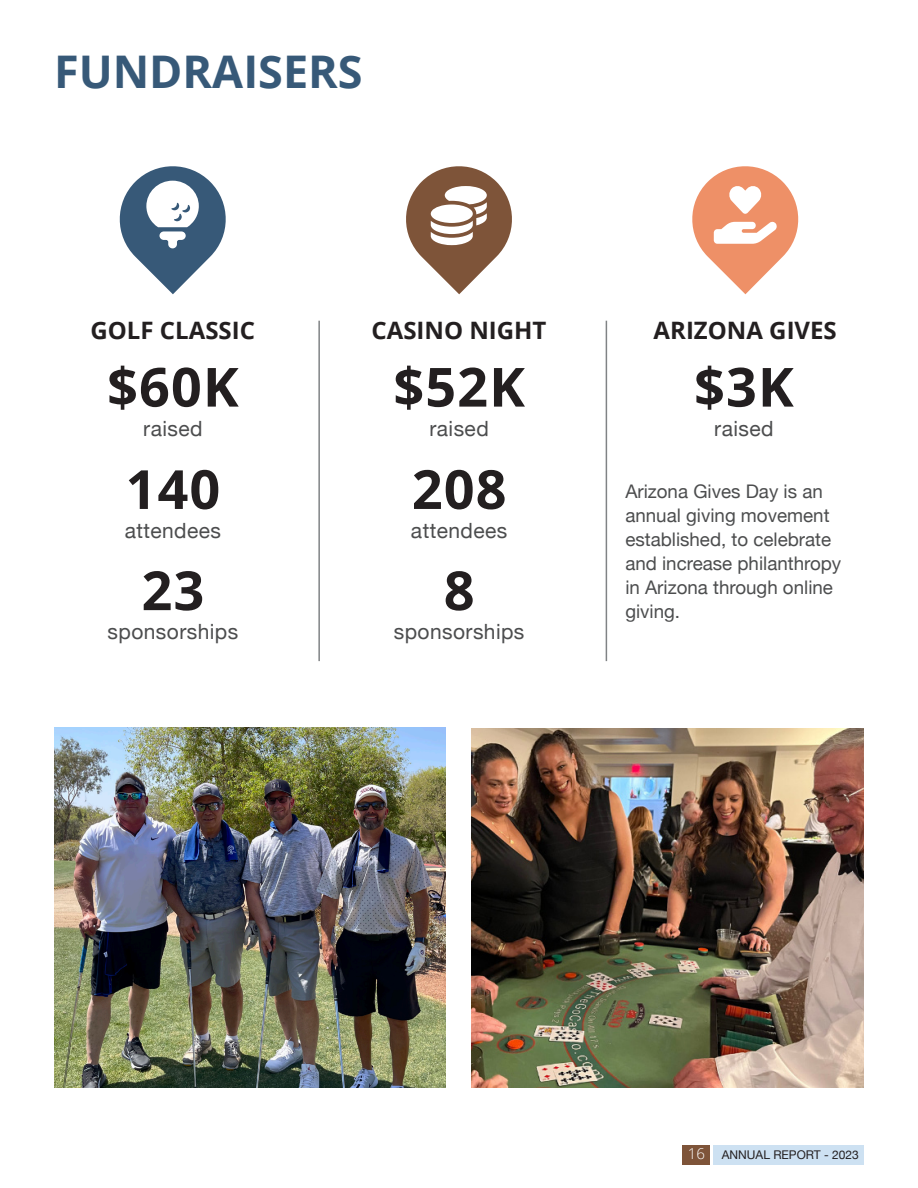
<style>
.page{position:relative;width:918px;height:1188px;background:#fff}
.page>*{position:absolute;margin:0;border:0;box-sizing:border-box;transform-origin:0 0}
.Small_text{font:700 54px "Open Sans";letter-spacing:.02em;color:#231f20}
.t1{font:700 45px "Open Sans";color:#375978}
.Subtitle02{font:700 24px "Open Sans";color:#231f20}
.Small_text-2{font:21px "Helvetica Neue";letter-spacing:.02em;color:#4c4d4e}
.Body_Text_-_Gray_Helv_Neue_12_5pt{font:18.75px/24px "Helvetica Neue";color:#4c4d4e}
.t2{font:12px "Helvetica Neue";color:#231f20}
.s1{font-family:"Open Sans";font-weight:300;font-size:15px;color:#fff}
</style>
<div class="page">
<img style="left:55px;top:728px;width:391px;height:360px">
<img style="left:471px;top:729px;width:393px;height:359px">
<hr style="left:318px;top:321px;width:2px;height:340px;background:#808385">
<hr style="left:606px;top:321px;width:1px;height:340px;background:#808385">
<svg style="left:119px;top:166px;width:107px;height:128px"></svg>
<svg style="left:406px;top:166px;width:106px;height:128px"></svg>
<svg style="left:692px;top:166px;width:107px;height:128px"></svg>
<div style="left:682px;top:1145px;width:27px;height:20px;background:#7e5439"></div>
<div style="left:714px;top:1145px;width:150px;height:20px;background:#cde1f2"></div>
<p class="t1" style="left:54px;top:40px;width:310px">FUNDRAISERS</p>
<p class="Subtitle02" style="left:90px;top:313px;width:166px">GOLF CLASSIC</p>
<p class="Subtitle02" style="left:372px;top:313px;width:176px">CASINO NIGHT</p>
<p class="Small_text" style="left:107px;top:349px;width:133px">$60K</p>
<p class="Small_text-2" style="left:143px;top:413px;width:61px">raised</p>
<p class="Small_text" style="left:126px;top:451px;width:96px">140</p>
<p class="Small_text-2" style="left:125px;top:516px;width:98px">attendees</p>
<p class="Small_text" style="left:142px;top:552px;width:64px">23</p>
<p class="Small_text-2" style="left:108px;top:617px;width:132px">sponsorships</p>
<p class="Small_text" style="left:393px;top:349px;width:133px">$52K</p>
<p class="Small_text-2" style="left:430px;top:413px;width:61px">raised</p>
<p class="Small_text" style="left:412px;top:451px;width:96px">208</p>
<p class="Small_text-2" style="left:411px;top:516px;width:98px">attendees</p>
<p class="Small_text" style="left:444px;top:552px;width:32px">8</p>
<p class="Small_text-2" style="left:394px;top:617px;width:132px">sponsorships</p>
<p class="Subtitle02" style="left:654px;top:313px;width:185px">ARIZONA GIVES</p>
<p class="Small_text" style="left:694px;top:349px;width:101px">$3K</p>
<p class="Small_text-2" style="left:714px;top:413px;width:61px">raised</p>
<p class="Body_Text_-_Gray_Helv_Neue_12_5pt" style="left:625px;top:481px;width:218px">Arizona Gives Day is an annual giving movement established, to celebrate and increase philanthropy in Arizona through online giving.</p>
<p class="t2" style="left:688px;top:1146px;width:172px"><span class="s1">16</span> ANNUAL REPORT - 2023</p>
</div>
